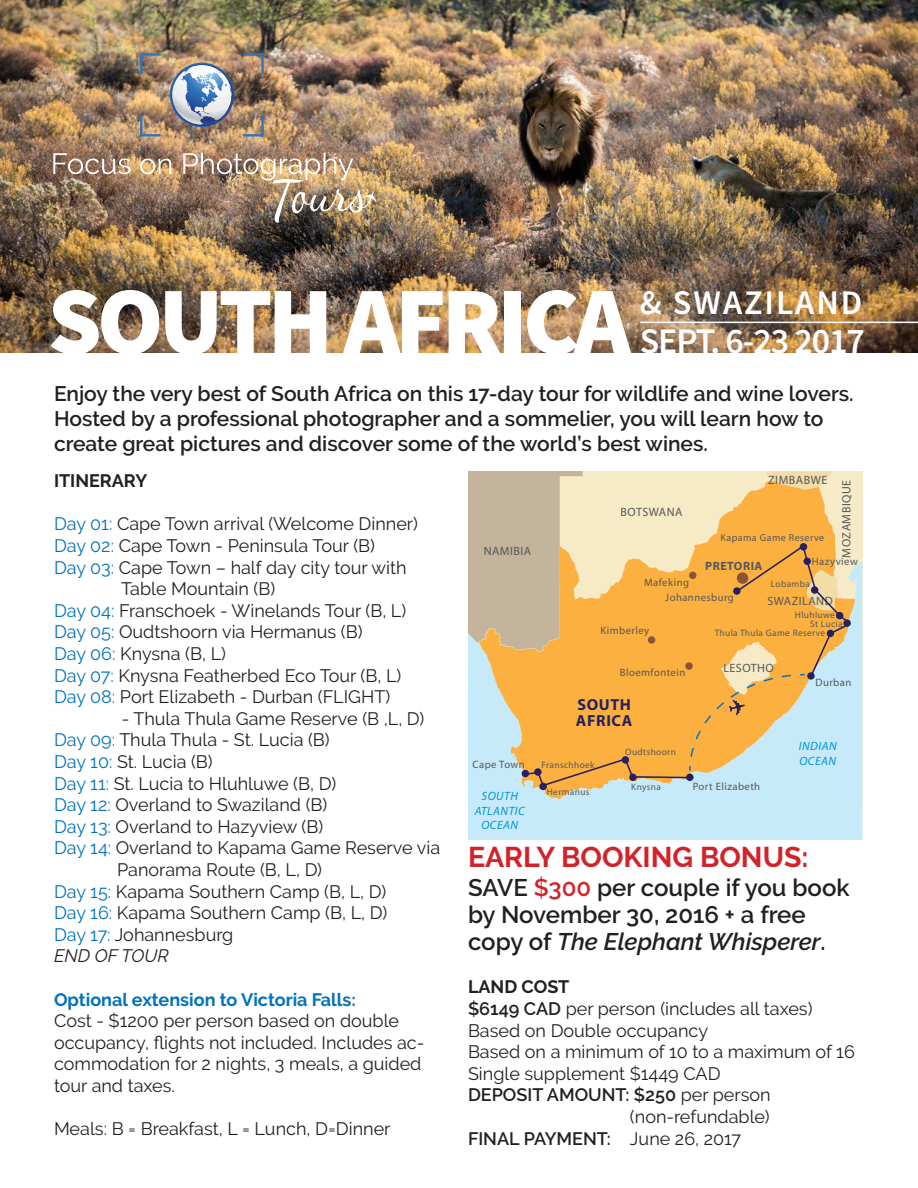
<style>
.page{position:relative;width:918px;height:1188px;background:#fff}
.page>*{position:absolute;margin:0;border:0;box-sizing:border-box;transform-origin:0 0}
.t1{font:900 96px "Source Sans Pro";letter-spacing:-.05em;color:#fff}
.t2{font:600 36px "Source Sans Pro";letter-spacing:-.03em;color:#fff}
.t3{font:600 34.5px "Source Sans Pro";letter-spacing:.055em;color:#fff}
.t4{font:700 28.5px "Raleway";color:#d1232a}
.t5{font:600 24px/27px "Raleway";color:#231f20}
.t6{font:600 21px/25.2px "Raleway";color:#231f20}
.t7{font:18px/21.6px "Raleway";color:#231f20}
.t8{font:700 18px "Raleway";color:#0072bc}
.t9{font:600 18px "Raleway";color:#231f20}
.t10{font:700 18px "Raleway";color:#231f20}
.t11{font:italic 18px "Raleway";color:#231f20}
.t12{font:700 16.05px/16.2px "Myriad";letter-spacing:.04em;color:#252161}
.t13{font:12px "Myriad";letter-spacing:.04em;color:#57585a}
.t14{font:italic 12px/14.4px "Myriad";letter-spacing:.04em;color:#0095d9}
.t15{font:700 12px "Myriad";letter-spacing:.04em;color:#57585a}
.t16{font:10.65px/15.1px "Myriad";letter-spacing:.04em;color:#57585a}
.t17{font:10.05px "Myriad";letter-spacing:.04em;color:#57585a}
.t18{font:9.3px "Myriad";letter-spacing:.04em;color:#57585a}
.s1{color:#0072bc}
.s2{color:#d1232a}
.s3{font-style:italic}
.s4{font-weight:600}
.s5{font-weight:400}
</style>
<div class="page">
<img style="left:0;top:0;width:918px;height:353px">
<hr style="left:640px;top:322px;width:278px;height:1px;background:#fff">
<svg style="left:53px;top:153px;width:78px;height:21px;background:#a68c7b"></svg>
<svg style="left:140px;top:159px;width:31px;height:15px"></svg>
<svg style="left:243px;top:53px;width:21px;height:21px"></svg>
<svg style="left:140px;top:53px;width:21px;height:21px"></svg>
<svg style="left:140px;top:115px;width:21px;height:22px"></svg>
<svg style="left:243px;top:115px;width:21px;height:22px"></svg>
<img style="left:170px;top:63px;width:64px;height:64px">
<img style="left:183px;top:153px;width:193px;height:70px">
<div style="left:468px;top:561px;width:394px;height:279px;background:#c7eafa"></div>
<svg style="left:468px;top:471px;width:382px;height:317px;background:#e8c27f"></svg>
<p class="t1" style="left:48px;top:259px;width:584px">SOUTH AFRICA</p>
<p class="t3" style="left:640px;top:281px;width:224px">&amp; SWAZILAND</p>
<p class="t2" style="left:640px;top:318px;width:227px">SEPT. 6-23 2017</p>
<p class="t6" style="left:54px;top:381px;width:801px">Enjoy the very best of South Africa on this 17-day tour for wildlife and wine lovers.<br>Hosted by a professional photographer and a sommelier, you will learn how to create great pictures and discover some of the world’s best wines.</p>
<p class="t10" style="left:54px;top:471px;width:95px">ITINERARY</p>
<p class="t7" style="left:54px;top:513px;width:366px"><span class="s1">Day 01:</span> Cape Town arrival (Welcome Dinner)</p>
<p class="t7" style="left:54px;top:535px;width:323px"><span class="s1">Day 02:</span> Cape Town - Peninsula Tour (B)</p>
<p class="t7" style="left:54px;top:556px;width:354px"><span class="s1">Day 03:</span> Cape Town – half day city tour with</p>
<p class="t7" style="left:121px;top:578px;width:155px">Table Mountain (B)</p>
<p class="t7" style="left:54px;top:600px;width:354px"><span class="s1">Day 04:</span> Franschoek - Winelands Tour (B, L)</p>
<p class="t7" style="left:54px;top:621px;width:310px"><span class="s1">Day 05:</span> Oudtshoorn via Hermanus (B)</p>
<p class="t7" style="left:54px;top:643px;width:173px"><span class="s1">Day 06:</span> Knysna (B, L)</p>
<p class="t7" style="left:54px;top:664px;width:349px"><span class="s1">Day 07:</span> Knysna Featherbed Eco Tour (B, L)</p>
<p class="t7" style="left:54px;top:686px;width:338px"><span class="s1">Day 08:</span> Port Elizabeth - Durban (FLIGHT)</p>
<p class="t7" style="left:122px;top:708px;width:304px">- Thula Thula Game Reserve (B ,L, D)</p>
<p class="t7" style="left:54px;top:729px;width:277px"><span class="s1">Day 09:</span> Thula Thula - St. Lucia (B)</p>
<p class="t7" style="left:54px;top:751px;width:160px"><span class="s1">Day 10:</span> St. Lucia (B)</p>
<p class="t7" style="left:54px;top:772px;width:284px"><span class="s1">Day 11:</span> St. Lucia to Hluhluwe (B, D)</p>
<p class="t7" style="left:54px;top:794px;width:275px"><span class="s1">Day 12:</span> Overland to Swaziland (B)</p>
<p class="t7" style="left:54px;top:816px;width:271px"><span class="s1">Day 13:</span> Overland to Hazyview (B)</p>
<p class="t7" style="left:54px;top:837px;width:388px"><span class="s1">Day 14:</span> Overland to Kapama Game Reserve via</p>
<p class="t7" style="left:117px;top:859px;width:206px">Panorama Route (B, L, D)</p>
<p class="t7" style="left:54px;top:880px;width:334px"><span class="s1">Day 15:</span> Kapama Southern Camp (B, L, D)</p>
<p class="t7" style="left:54px;top:902px;width:335px"><span class="s1">Day 16:</span> Kapama Southern Camp (B, L, D)</p>
<p class="t7" style="left:54px;top:924px;width:181px"><span class="s1">Day 17:</span> Johannesburg</p>
<p class="t11" style="left:54px;top:946px;width:116px">END OF TOUR</p>
<p class="t8" style="left:54px;top:989px;width:303px">Optional extension to Victoria Falls:</p>
<p class="t7" style="left:54px;top:1010px;width:372px">Cost - $1200 per person based on double occupancy, flights not included. Includes ac&shy;commodation for 2 nights, 3 meals, a guided tour and taxes.</p>
<p class="t7" style="left:54px;top:1118px;width:338px">Meals: B = Breakfast, L = Lunch, D=Dinner</p>
<p class="t13" style="left:484px;top:545px;width:49px">NAMIBIA</p>
<p class="t16" style="left:473px;top:758px;width:54px">Cape Town</p>
<p class="t14" style="left:475px;top:790px;width:52px;text-align:center">SOUTH<br>ATLANTIC<br>OCEAN</p>
<p class="t13" style="left:621px;top:506px;width:63px">BOTSWANA</p>
<p class="t13" style="left:768px;top:474px;width:61px">ZIMBABWE</p>
<p class="t13" style="left:841px;top:558px;width:79px;rotate:-90deg">MOZAMBIQUE</p>
<p class="t17" style="left:720px;top:532px;width:105px">Kapama Game Reserve</p>
<p class="t16" style="left:812px;top:554px;width:48px">Hazyview</p>
<p class="t15" style="left:705px;top:560px;width:59px">PRETORIA</p>
<p class="t16" style="left:665px;top:575px;width:70px;text-indent:-21px">Mafeking<br>Johannesburg</p>
<p class="t18" style="left:771px;top:580px;width:40px">Lobamba</p>
<p class="t13" style="left:767px;top:595px;width:67px">SWAZILAND</p>
<p class="t16" style="left:601px;top:623px;width:50px">Kimberley</p>
<p class="t18" style="left:795px;top:611px;width:41px">Hluhluwe</p>
<p class="t18" style="left:810px;top:619px;width:34px">St Lucia</p>
<p class="t18" style="left:715px;top:628px;width:112px">Thula Thula Game Reserve</p>
<p class="t16" style="left:620px;top:665px;width:67px">Bloemfontein</p>
<p class="t12" style="left:576px;top:697px;width:58px">SOUTH<br>AFRICA</p>
<p class="t18" style="left:542px;top:761px;width:55px">Franschhoek</p>
<p class="t18" style="left:547px;top:787px;width:44px">Hermanus</p>
<p class="t18" style="left:625px;top:747px;width:52px">Oudtshoorn</p>
<p class="t18" style="left:631px;top:782px;width:31px">Knysna</p>
<p class="t13" style="left:723px;top:662px;width:52px">LESOTHO</p>
<p class="t16" style="left:693px;top:779px;width:69px">Port Elizabeth</p>
<p class="t16" style="left:815px;top:676px;width:37px">Durban</p>
<p class="t14" style="left:799px;top:740px;width:39px">INDIAN<br>OCEAN</p>
<p class="t4" style="left:468px;top:841px;width:342px">EARLY BOOKING BONUS:</p>
<p class="t5" style="left:468px;top:874px;width:383px">SAVE <span class="s2">$300</span> per couple if you book</p>
<p class="t5" style="left:468px;top:901px;width:359px">by November 30, 2016 + a free copy of <span class="s3">The Elephant Whisperer</span>.</p>
<p class="t10" style="left:468px;top:977px;width:103px">LAND COST</p>
<p class="t7" style="left:468px;top:998px;width:346px"><span class="s4">$6149 CAD</span> per person (includes all taxes)</p>
<p class="t7" style="left:468px;top:1019px;width:242px">Based on Double occupancy</p>
<p class="t7" style="left:468px;top:1041px;width:388px">Based on a minimum of 10 to a maximum of 16</p>
<p class="t7" style="left:468px;top:1063px;width:254px">Single supplement $1449 CAD</p>
<p class="t7" style="left:468px;top:1084px;width:304px;text-align:right"><span class="s4">DEPOSIT AMOUNT: $250</span> per person (non-refundable)</p>
<p class="t9" style="left:468px;top:1128px;width:275px">FINAL PAYMENT: <span class="s5">June 26, 2017</span></p>
</div>
